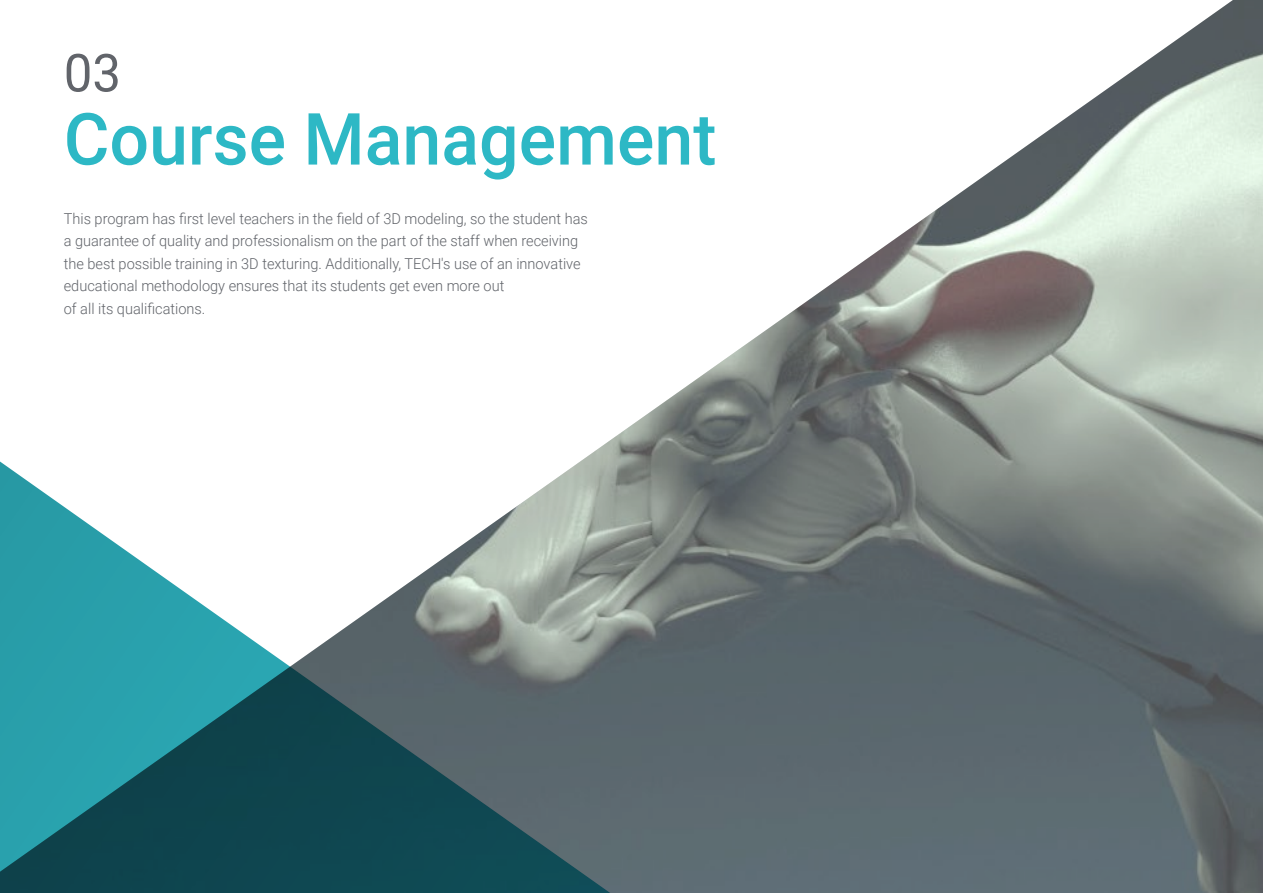
<style>
.page{position:relative;width:1263px;height:893px;background:#fff}
.page>*{position:absolute;margin:0;border:0;box-sizing:border-box;transform-origin:0 0}
.t1{font:500 72px "Roboto";color:#2db8c5}
.t2{font:52.5px "Roboto";color:#61646a}
.t3{font:300 15px/22.5px "Roboto";color:#61646a}
</style>
<div class="page">
<img style="left:602px;top:0;width:661px;height:893px">
<svg style="left:0;top:446px;width:640px;height:447px"></svg>
<h2 class="t2" style="left:64px;top:36px;width:59px">03</h2>
<h1 class="t1" style="left:64px;top:89px;width:654px">Course Management</h1>
<p class="t3" style="left:64px;top:207px;width:525px">This program has first level teachers in the field of 3D modeling, so the student has a guarantee of quality and professionalism on the part of the staff when receiving the best possible training in 3D texturing. Additionally, TECH's use of an innovative educational methodology ensures that its students get even more out<br>of all its qualifications.</p>
</div>
